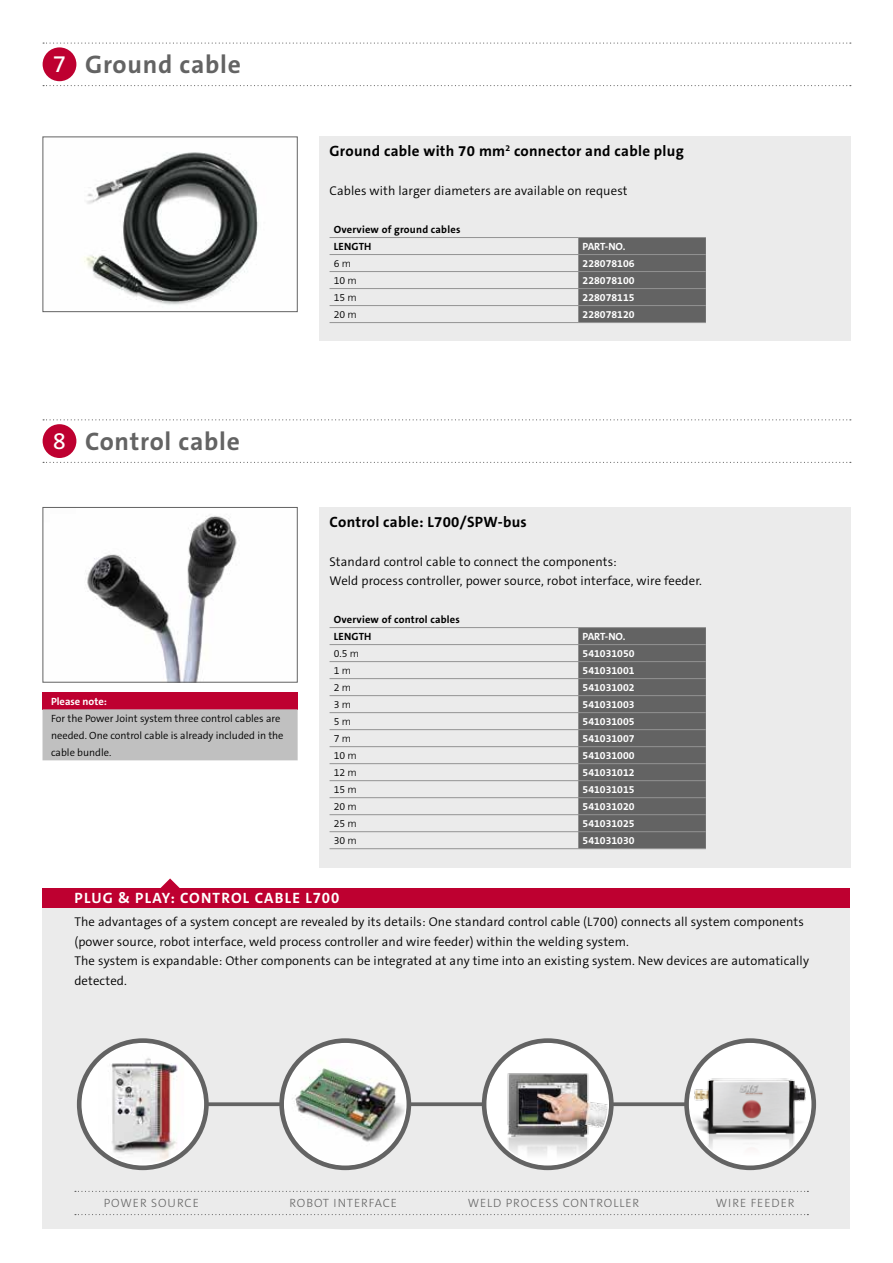
<style>
.page{position:relative;width:893px;height:1263px;background:#fff}
.page>*{position:absolute;margin:0;border:0;box-sizing:border-box;transform-origin:0 0}
.t1{font:700 25.5px "The Sans C5";letter-spacing:.03em;color:#636363}
.t2{font:24px "The Sans C5";color:#fff}
.t3{font:700 15px "The Sans C5";letter-spacing:.02em;color:#000}
.t4{font:700 15px "The Sans C5";letter-spacing:.08em;color:#fff}
.t5{font:300 12.75px/19.5px "The Sans C5";letter-spacing:.01em;color:#000}
.t6{font:300 12px "The Sans C5";letter-spacing:.08em;color:#636363}
.t7{font:700 10.5px "The Sans C5";color:#fff}
.t8{font:300 10.5px/17px "The Sans C5";color:#000}
.t9{font:700 10.5px/17px "The Sans C5";letter-spacing:.02em;color:#000}
.s1{font-style:inherit}
</style>
<div class="page">
<div style="left:319px;top:136px;width:531px;height:205px;background:#ebebeb"></div>
<div style="left:43px;top:907px;width:807px;height:322px;background:#ebebeb"></div>
<div style="left:319px;top:507px;width:531px;height:361px;background:#ebebeb"></div>
<div style="left:578px;top:238px;width:128px;height:84px;background:#636363"></div>
<hr style="left:330px;top:237px;width:248px;height:1px;background:#939393">
<hr style="left:578px;top:237px;width:128px;height:1px;background:#939393">
<hr style="left:330px;top:254px;width:248px;height:1px;background:#939393">
<hr style="left:578px;top:254px;width:128px;height:1px;background:#939393">
<hr style="left:330px;top:271px;width:248px;height:1px;background:#939393">
<hr style="left:578px;top:271px;width:128px;height:1px;background:#939393">
<hr style="left:330px;top:288px;width:248px;height:1px;background:#939393">
<hr style="left:578px;top:288px;width:128px;height:1px;background:#939393">
<hr style="left:330px;top:305px;width:248px;height:1px;background:#939393">
<hr style="left:578px;top:305px;width:128px;height:1px;background:#939393">
<hr style="left:330px;top:322px;width:248px;height:1px;background:#939393">
<hr style="left:578px;top:322px;width:128px;height:1px;background:#939393">
<div style="left:578px;top:628px;width:128px;height:220px;background:#636363"></div>
<hr style="left:330px;top:627px;width:248px;height:1px;background:#939393">
<hr style="left:578px;top:627px;width:128px;height:1px;background:#939393">
<hr style="left:330px;top:644px;width:248px;height:1px;background:#939393">
<hr style="left:578px;top:644px;width:128px;height:1px;background:#939393">
<hr style="left:330px;top:661px;width:248px;height:1px;background:#939393">
<hr style="left:578px;top:661px;width:128px;height:1px;background:#939393">
<hr style="left:330px;top:678px;width:248px;height:1px;background:#939393">
<hr style="left:578px;top:678px;width:128px;height:1px;background:#939393">
<hr style="left:330px;top:695px;width:248px;height:1px;background:#939393">
<hr style="left:578px;top:695px;width:128px;height:1px;background:#939393">
<hr style="left:330px;top:712px;width:248px;height:1px;background:#939393">
<hr style="left:578px;top:712px;width:128px;height:1px;background:#939393">
<hr style="left:330px;top:729px;width:248px;height:1px;background:#939393">
<hr style="left:578px;top:729px;width:128px;height:1px;background:#939393">
<hr style="left:330px;top:746px;width:248px;height:1px;background:#939393">
<hr style="left:578px;top:746px;width:128px;height:1px;background:#939393">
<hr style="left:330px;top:763px;width:248px;height:1px;background:#939393">
<hr style="left:578px;top:763px;width:128px;height:1px;background:#939393">
<hr style="left:330px;top:780px;width:248px;height:1px;background:#939393">
<hr style="left:578px;top:780px;width:128px;height:1px;background:#939393">
<hr style="left:330px;top:797px;width:248px;height:1px;background:#939393">
<hr style="left:578px;top:797px;width:128px;height:1px;background:#939393">
<hr style="left:330px;top:814px;width:248px;height:1px;background:#939393">
<hr style="left:578px;top:814px;width:128px;height:1px;background:#939393">
<hr style="left:330px;top:831px;width:248px;height:1px;background:#939393">
<hr style="left:578px;top:831px;width:128px;height:1px;background:#939393">
<hr style="left:330px;top:848px;width:248px;height:1px;background:#939393">
<hr style="left:578px;top:848px;width:128px;height:1px;background:#939393">
<img style="left:84px;top:152px;width:174px;height:153px">
<div style="left:43px;top:136px;width:255px;height:176px;border:1px solid #636363"></div>
<img style="left:85px;top:515px;width:152px;height:166px">
<div style="left:43px;top:507px;width:255px;height:176px;border:1px solid #636363"></div>
<svg style="left:43px;top:43px;width:808px;height:1px"></svg>
<svg style="left:43px;top:419px;width:808px;height:1px"></svg>
<svg style="left:43px;top:85px;width:808px;height:1px"></svg>
<svg style="left:43px;top:462px;width:808px;height:1px"></svg>
<div style="left:43px;top:47px;width:33px;height:34px;background:#be0030;border-radius:50%"></div>
<div style="left:43px;top:424px;width:33px;height:34px;background:#be0030;border-radius:50%"></div>
<div style="left:43px;top:888px;width:807px;height:20px;background:#be0030"></div>
<svg style="left:160px;top:878px;width:20px;height:10px"></svg>
<svg style="left:209px;top:1102px;width:475px;height:4px"></svg>
<svg style="left:279px;top:1038px;width:132px;height:132px;background:#787878"></svg>
<img style="left:285px;top:1044px;width:121px;height:121px;border-radius:61px">
<div style="left:284px;top:1043px;width:123px;height:122px;border:2px solid #fff;border-radius:50%"></div>
<svg style="left:77px;top:1038px;width:132px;height:132px;background:#757575"></svg>
<div style="left:82px;top:1044px;width:121px;height:121px;background:#fff;border-radius:50%"></div>
<img style="left:99px;top:1046px;width:85px;height:119px">
<div style="left:82px;top:1043px;width:122px;height:122px;border:2px solid #fff;border-radius:50%"></div>
<svg style="left:75px;top:1191px;width:733px;height:1px"></svg>
<svg style="left:75px;top:1214px;width:733px;height:1px"></svg>
<div style="left:43px;top:692px;width:255px;height:17px;background:#be0030"></div>
<div style="left:43px;top:709px;width:255px;height:51px;background:#c0c0c0"></div>
<svg style="left:482px;top:1038px;width:132px;height:132px;background:#787878"></svg>
<img style="left:487px;top:1044px;width:121px;height:121px;border-radius:61px">
<div style="left:486px;top:1043px;width:123px;height:122px;border:2px solid #fff;border-radius:50%"></div>
<svg style="left:684px;top:1038px;width:132px;height:132px"></svg>
<img style="left:690px;top:1044px;width:121px;height:115px">
<div style="left:689px;top:1043px;width:122px;height:122px;border:2px solid #fff;border-radius:50%"></div>
<h2 class="t2" style="left:53px;top:49px;width:15px">7</h2>
<h1 class="t1" style="left:85px;top:48px;width:157px">Ground cable</h1>
<h2 class="t2" style="left:53px;top:425px;width:15px">8</h2>
<h1 class="t1" style="left:85px;top:425px;width:156px">Control cable</h1>
<p class="t7" style="left:51px;top:694px;width:57px">Please note:</p>
<p class="t8" style="left:51px;top:710px;width:234px">For the Power Joint system three control cables are needed. One control cable is already included in the cable bundle.</p>
<p class="t3" style="left:330px;top:141px;width:356px">Ground cable with 70 mm<sup>2</sup> connector and cable plug</p>
<p class="t5" style="left:330px;top:181px;width:300px">Cables with larger diameters are available on request</p>
<p class="t9" style="left:334px;top:221px;width:128px">Overview of ground cables<br>LENGTH</p>
<p class="t7" style="left:583px;top:240px;width:44px">PART-NO.</p>
<p class="t8" style="left:334px;top:255px;width:19px">6 <span class="s1">m</span></p>
<p class="t7" style="left:583px;top:257px;width:53px">228078106</p>
<p class="t8" style="left:334px;top:272px;width:25px">10 <span class="s1">m</span></p>
<p class="t7" style="left:583px;top:274px;width:53px">228078100</p>
<p class="t8" style="left:334px;top:289px;width:25px">15 <span class="s1">m</span></p>
<p class="t7" style="left:583px;top:291px;width:53px">228078115</p>
<p class="t8" style="left:334px;top:306px;width:25px">20 <span class="s1">m</span></p>
<p class="t7" style="left:583px;top:308px;width:53px">228078120</p>
<p class="t3" style="left:330px;top:512px;width:199px">Control cable: L700/SPW-bus</p>
<p class="t5" style="left:330px;top:552px;width:374px">Standard control cable to connect the components:<br>Weld process controller, power source, robot interface, wire feeder.</p>
<p class="t9" style="left:334px;top:611px;width:128px">Overview of control cables<br>LENGTH</p>
<p class="t7" style="left:583px;top:630px;width:44px">PART-NO.</p>
<p class="t8" style="left:334px;top:645px;width:27px">0.5 <span class="s1">m</span></p>
<p class="t7" style="left:583px;top:647px;width:53px">541031050</p>
<p class="t8" style="left:334px;top:662px;width:19px">1 <span class="s1">m</span></p>
<p class="t7" style="left:583px;top:664px;width:53px">541031001</p>
<p class="t8" style="left:334px;top:679px;width:19px">2 <span class="s1">m</span></p>
<p class="t7" style="left:583px;top:681px;width:53px">541031002</p>
<p class="t8" style="left:334px;top:696px;width:19px">3 <span class="s1">m</span></p>
<p class="t7" style="left:583px;top:698px;width:53px">541031003</p>
<p class="t8" style="left:334px;top:713px;width:19px">5 <span class="s1">m</span></p>
<p class="t7" style="left:583px;top:715px;width:53px">541031005</p>
<p class="t8" style="left:334px;top:730px;width:19px">7 <span class="s1">m</span></p>
<p class="t7" style="left:583px;top:732px;width:53px">541031007</p>
<p class="t8" style="left:334px;top:747px;width:25px">10 <span class="s1">m</span></p>
<p class="t7" style="left:583px;top:749px;width:53px">541031000</p>
<p class="t8" style="left:334px;top:764px;width:25px">12 <span class="s1">m</span></p>
<p class="t7" style="left:583px;top:766px;width:53px">541031012</p>
<p class="t8" style="left:334px;top:781px;width:25px">15 <span class="s1">m</span></p>
<p class="t7" style="left:583px;top:783px;width:53px">541031015</p>
<p class="t8" style="left:334px;top:798px;width:25px">20 <span class="s1">m</span></p>
<p class="t7" style="left:583px;top:800px;width:53px">541031020</p>
<p class="t8" style="left:334px;top:815px;width:25px">25 <span class="s1">m</span></p>
<p class="t7" style="left:583px;top:817px;width:53px">541031025</p>
<p class="t8" style="left:334px;top:832px;width:25px">30 <span class="s1">m</span></p>
<p class="t7" style="left:583px;top:834px;width:53px">541031030</p>
<p class="t4" style="left:75px;top:888px;width:266px">PLUG &amp; PLAY: CONTROL CABLE L700</p>
<p class="t5" style="left:74px;top:912px;width:736px">The advantages of a system concept are revealed by its details: One standard control cable (L700) connects all system components (power source, robot interface, weld process controller and wire feeder) within the welding system.<br>The system is expandable: Other components can be integrated at any time into an existing system. New devices are automatically detected.</p>
<p class="t6" style="left:104px;top:1196px;width:97px">POWER SOURCE</p>
<p class="t6" style="left:289px;top:1196px;width:109px">ROBOT INTERFACE</p>
<p class="t6" style="left:468px;top:1196px;width:173px">WELD PROCESS CONTROLLER</p>
<p class="t6" style="left:716px;top:1196px;width:80px">WIRE FEEDER</p>
</div>
